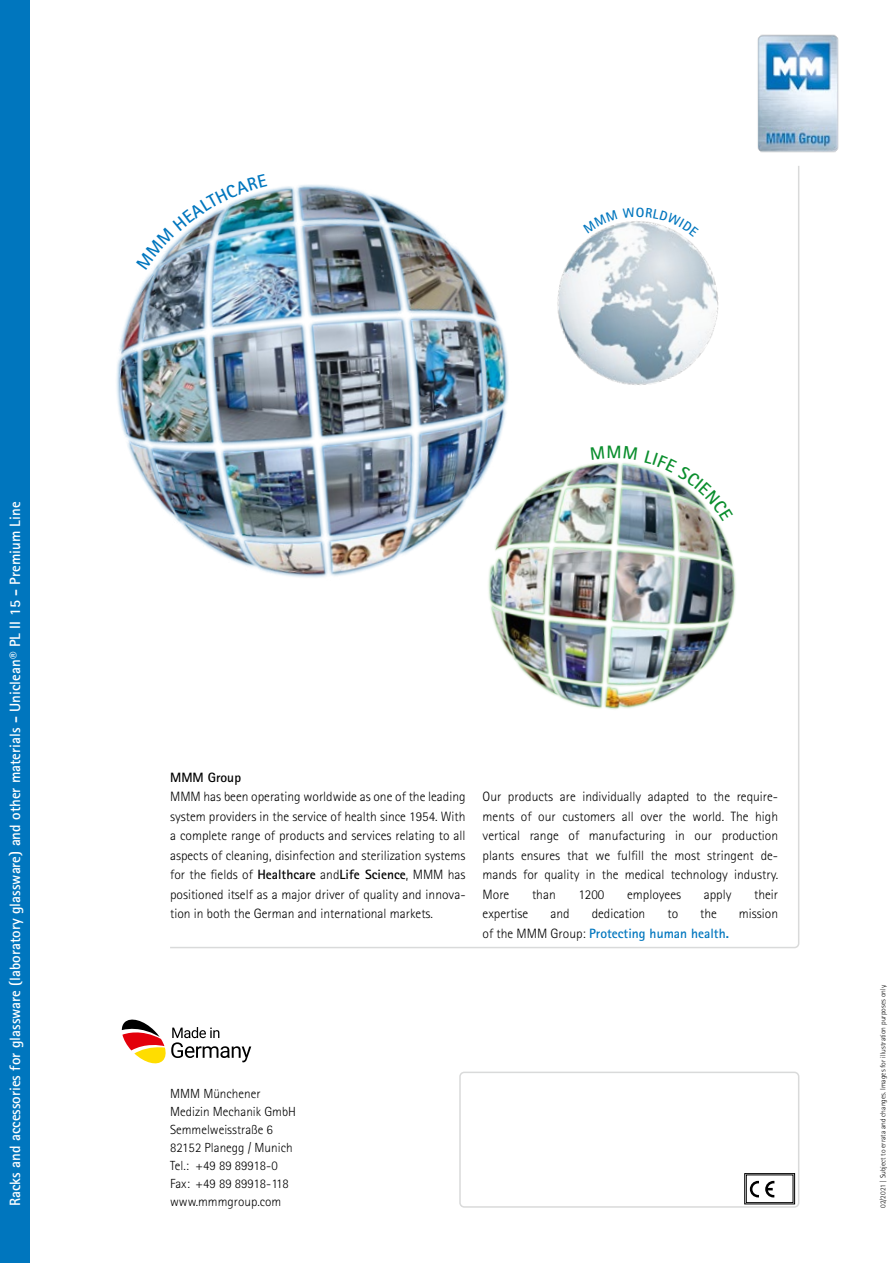
<style>
.page{position:relative;width:893px;height:1263px;background:#fff}
.page>*{position:absolute;margin:0;border:0;box-sizing:border-box;transform-origin:0 0}
.t1{font:700 15px "Rotis Sans Serif Std";color:#fff}
.t2{font:300 13.5px/19.5px "Rotis Sans Serif Std";color:#000;text-align:justify}
.t3{font:700 13.5px "Rotis Sans Serif Std";color:#0076be}
.t4{font:700 13.5px "Rotis Sans Serif Std";color:#000}
.t5{font:300 13.2px/18px "Rotis Sans Serif Std";color:#000}
.t6{font:300 7.5px "Rotis Sans Serif Std";color:#000}
.s1{font-weight:700}
.s2{font-weight:300;color:#000}
</style>
<div class="page">
<div style="left:745px;top:1173px;width:50px;height:31px;border:1px solid #000"></div>
<div style="left:746px;top:1174px;width:47px;height:29px;border:1px solid #000"></div>
<svg style="left:765px;top:1181px;width:10px;height:16px"></svg>
<svg style="left:750px;top:1181px;width:9px;height:16px"></svg>
<div style="left:775px;top:1186px;width:17px;height:7px;background:#fff"></div>
<svg style="left:170px;top:166px;width:630px;height:783px"></svg>
<div style="left:459px;top:1071px;width:340px;height:137px;border:2px solid #d9dada;border-radius:4px"></div>
<img style="left:476px;top:450px;width:274px;height:275px">
<img style="left:116px;top:166px;width:419px;height:439px">
<img style="left:518px;top:187px;width:239px;height:241px">
<div style="left:0;top:0;width:30px;height:1263px;background:#0076be"></div>
<img style="left:757px;top:34px;width:82px;height:119px">
<svg style="left:122px;top:1019px;width:129px;height:44px"></svg>
<img style="left:136px;top:174px;width:131px;height:96px">
<svg style="left:591px;top:446px;width:46px;height:14px"></svg>
<img style="left:644px;top:450px;width:89px;height:71px">
<svg style="left:583px;top:207px;width:116px;height:30px"></svg>
<p class="t1" style="left:6px;top:1206px;width:706px;rotate:-90deg">Racks and accessories for glassware (laboratory glassware) and other materials - Uniclean® PL II 15 - Premium Line</p>
<p class="t4" style="left:170px;top:768px;width:72px">MMM Group</p>
<p class="t2" style="left:170px;top:787px;width:297px">MMM has been operating worldwide as one of the leading system providers in the service of health since 1954. With a complete range of products and services relating to all aspects of cleaning, disinfection and sterilization systems for the fields of <span class="s1">Healthcare</span> and<span class="s1">Life Science</span>, MMM has positioned itself as a major driver of quality and innova&shy;tion in both the German and international markets.</p>
<p class="t2" style="left:483px;top:787px;width:297px">Our products are individually adapted to the require&shy;ments of our customers all over the world. The high vertical range of manufacturing in our production plants ensures that we fulfill the most stringent de&shy;mands for quality in the medical technology industry.<br>More</p>
<p class="t2" style="left:532px;top:884px;width:25px">than</p>
<p class="t2" style="left:578px;top:884px;width:27px">1200</p>
<p class="t2" style="left:627px;top:884px;width:55px">employees</p>
<p class="t2" style="left:704px;top:884px;width:29px">apply</p>
<p class="t2" style="left:754px;top:884px;width:26px">their</p>
<p class="t2" style="left:483px;top:904px;width:47px">expertise</p>
<p class="t2" style="left:550px;top:904px;width:21px">and</p>
<p class="t2" style="left:592px;top:904px;width:55px">dedication</p>
<p class="t2" style="left:667px;top:904px;width:12px">to</p>
<p class="t2" style="left:700px;top:904px;width:18px">the</p>
<p class="t2" style="left:739px;top:904px;width:41px">mission</p>
<p class="t3" style="left:483px;top:924px;width:248px"><span class="s2">of the MMM Group:</span> Protecting human health.</p>
<p class="t5" style="left:170px;top:1084px;width:127px">MMM Münchener<br>Medizin Mechanik GmbH<br>Semmelweisstraße 6<br>82152 Planegg / Munich<br>Tel.: +49 89 89918-0<br>Fax: +49 89 89918-118 www.mmmgroup.com</p>
<p class="t6" style="left:878px;top:1208px;width:225px;rotate:-90deg">02/2021 | Subject to errata and changes. Images for illustration purposes only.</p>
</div>
